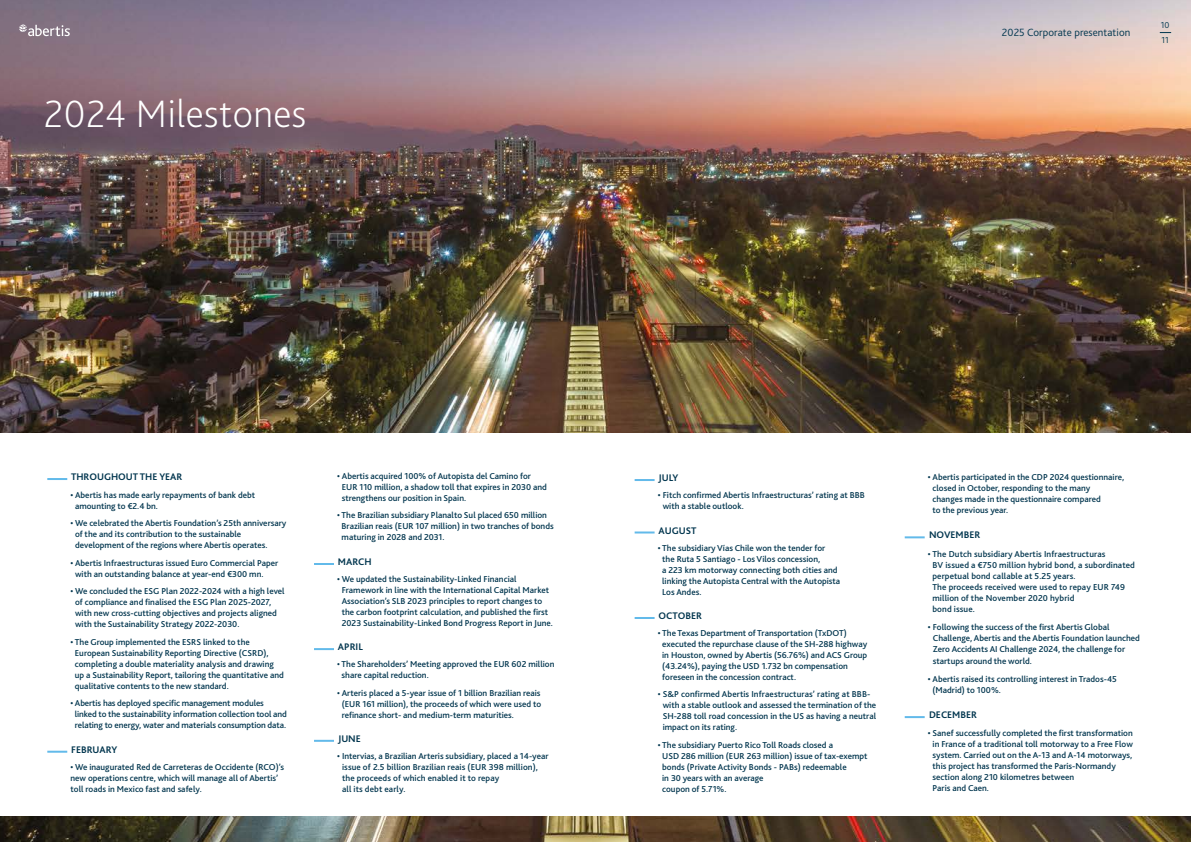
<style>
.page{position:relative;width:1191px;height:842px;background:#fff}
.page>*{position:absolute;margin:0;border:0;box-sizing:border-box;transform-origin:0 0}
.t1{font:200 40px "Bliss 2";letter-spacing:.01em;color:#fff}
.t2{font:300 11px "Bliss 2";letter-spacing:.005em;color:#00354e}
.t3{font:700 10px "Bliss 2";color:#00354e}
.t4{font:500 9px/11px "Bliss 2";color:#00354e}
.t5{font:300 9px/15px "Bliss 2";color:#00354e}
</style>
<div class="page">
<img style="left:0;top:0;width:1191px;height:432px">
<img style="left:0;top:816px;width:1191px;height:26px">
<svg style="left:1159px;top:32px;width:12px;height:1px"></svg>
<svg style="left:19px;top:25px;width:51px;height:11px"></svg>
<hr style="left:47px;top:478px;width:20px;height:2px;background:#62baea">
<hr style="left:47px;top:751px;width:20px;height:2px;background:#62baea">
<hr style="left:314px;top:563px;width:20px;height:2px;background:#62baea">
<hr style="left:314px;top:648px;width:20px;height:2px;background:#62baea">
<hr style="left:314px;top:740px;width:20px;height:2px;background:#62baea">
<hr style="left:634px;top:479px;width:20px;height:2px;background:#62baea">
<hr style="left:634px;top:531px;width:20px;height:2px;background:#62baea">
<hr style="left:634px;top:617px;width:20px;height:2px;background:#62baea">
<hr style="left:904px;top:536px;width:20px;height:2px;background:#62baea">
<hr style="left:904px;top:716px;width:20px;height:2px;background:#62baea">
<h1 class="t1" style="left:44px;top:89px;width:264px">2024 Milestones</h1>
<p class="t2" style="left:1002px;top:25px;width:130px">2025 Corporate presentation</p>
<p class="t5" style="left:1160px;top:17px;width:10px">10<br>11</p>
<p class="t3" style="left:71px;top:470px;width:113px">THROUGHOUT THE YEAR</p>
<p class="t4" style="left:75px;top:489px;width:182px;text-indent:-5px">• Abertis has made early repayments of bank debt amounting to €2.4 bn.</p>
<p class="t4" style="left:75px;top:517px;width:213px;text-indent:-4px">• We celebrated the Abertis Foundation’s 25th anniversary of the and its contribution to the sustainable development of the regions where Abertis operates.</p>
<p class="t4" style="left:75px;top:557px;width:205px;text-indent:-5px">• Abertis Infraestructuras issued Euro Commercial Paper with an outstanding balance at year-end €300 mn.</p>
<p class="t4" style="left:75px;top:585px;width:211px;text-indent:-4px">• We concluded the ESG Plan 2022-2024 with a high level of compliance and finalised the ESG Plan 2025-2027, with new cross-cutting objectives and projects aligned with the Sustainability Strategy 2022-2030.</p>
<p class="t4" style="left:75px;top:636px;width:210px;text-indent:-4px">• The Group implemented the ESRS linked to the European Sustainability Reporting Directive (CSRD), completing a double materiality analysis and drawing up a Sustainability Report, tailoring the quantitative and qualitative contents to the new standard.</p>
<p class="t4" style="left:75px;top:697px;width:214px;text-indent:-4px">• Abertis has deployed specific management modules linked to the sustainability information collection tool and relating to energy, water and materials consumption data.</p>
<p class="t3" style="left:71px;top:743px;width:48px">FEBRUARY</p>
<p class="t4" style="left:71px;top:761px;width:215px">• We inaugurated Red de Carreteras de Occidente (RCO)’s new operations centre, which will manage all of Abertis’ toll roads in Mexico fast and safely.</p>
<p class="t4" style="left:342px;top:470px;width:207px;text-indent:-5px">• Abertis acquired 100% of Autopista del Camino for<br>EUR 110 million, a shadow toll that expires in 2030 and strengthens our position in Spain.</p>
<p class="t4" style="left:341px;top:510px;width:214px;text-indent:-4px">• The Brazilian subsidiary Planalto Sul placed 650 million<br>Brazilian reais (EUR 107 million) in two tranches of bonds maturing in 2028 and 2031.</p>
<p class="t3" style="left:338px;top:555px;width:35px">MARCH</p>
<p class="t4" style="left:342px;top:573px;width:213px;text-indent:-4px">• We updated the Sustainability-Linked Financial Framework in line with the International Capital Market Association’s SLB 2023 principles to report changes to the carbon footprint calculation, and published the first 2023 Sustainability-Linked Bond Progress Report in June.</p>
<p class="t3" style="left:338px;top:640px;width:26px">APRIL</p>
<p class="t4" style="left:341px;top:659px;width:214px;text-indent:-4px">• The Shareholders’ Meeting approved the EUR 602 million share capital reduction.</p>
<p class="t4" style="left:342px;top:687px;width:201px;text-align:justify;text-indent:-5px">• Arteris placed a 5-year issue of 1 billion Brazilian reais (EUR 161 million), the proceeds of which were used to refinance short- and medium-term maturities.</p>
<p class="t3" style="left:338px;top:732px;width:24px">JUNE</p>
<p class="t4" style="left:342px;top:750px;width:208px;text-indent:-5px">• Intervias, a Brazilian Arteris subsidiary, placed a 14-year issue of 2.5 billion Brazilian reais (EUR 398 million), the proceeds of which enabled it to repay<br>all its debt early.</p>
<p class="t3" style="left:658px;top:471px;width:21px">JULY</p>
<p class="t4" style="left:662px;top:489px;width:203px;text-indent:-5px">• Fitch confirmed Abertis Infraestructuras’ rating at BBB with a stable outlook.</p>
<p class="t3" style="left:658px;top:524px;width:39px">AUGUST</p>
<p class="t4" style="left:662px;top:542px;width:180px;text-indent:-4px">• The subsidiary Vías Chile won the tender for<br>the Ruta 5 Santiago - Los Vilos concession,<br>a 223 km motorway connecting both cities and linking the Autopista Central with the Autopista Los Andes.</p>
<p class="t3" style="left:658px;top:609px;width:45px">OCTOBER</p>
<p class="t4" style="left:662px;top:627px;width:206px;text-indent:-4px">• The Texas Department of Transportation (TxDOT) executed the repurchase clause of the SH-288 highway in Houston, owned by Abertis (56.76%) and ACS Group (43.24%), paying the USD 1.732 bn compensation foreseen in the concession contract.</p>
<p class="t4" style="left:662px;top:689px;width:215px;text-indent:-5px">• S&amp;P confirmed Abertis Infraestructuras’ rating at BBB&shy;with a stable outlook and assessed the termination of the SH-288 toll road concession in the US as having a neutral impact on its rating.</p>
<p class="t4" style="left:662px;top:739px;width:207px;text-indent:-4px">• The subsidiary Puerto Rico Toll Roads closed a<br>USD 286 million (EUR 263 million) issue of tax-exempt bonds (Private Activity Bonds - PABs) redeemable<br>in 30 years with an average<br>coupon of 5.71%.</p>
<p class="t4" style="left:932px;top:471px;width:193px;text-indent:-5px">• Abertis participated in the CDP 2024 questionnaire, closed in October, responding to the many<br>changes made in the questionnaire compared<br>to the previous year.</p>
<p class="t3" style="left:929px;top:529px;width:53px">NOVEMBER</p>
<p class="t4" style="left:932px;top:548px;width:204px;text-indent:-4px">• The Dutch subsidiary Abertis Infraestructuras<br>BV issued a €750 million hybrid bond, a subordinated perpetual bond callable at 5.25 years.<br>The proceeds received were used to repay EUR 749 million of the November 2020 hybrid<br>bond issue.</p>
<p class="t4" style="left:932px;top:621px;width:209px;text-indent:-5px">• Following the success of the first Abertis Global Challenge, Abertis and the Abertis Foundation launched Zero Accidents AI Challenge 2024, the challenge for startups around the world.</p>
<p class="t4" style="left:932px;top:673px;width:186px;text-indent:-5px">• Abertis raised its controlling interest in Trados-45 (Madrid) to 100%.</p>
<p class="t3" style="left:929px;top:708px;width:50px">DECEMBER</p>
<p class="t4" style="left:932px;top:728px;width:202px;text-indent:-5px">• Sanef successfully completed the first transformation in France of a traditional toll motorway to a Free Flow system. Carried out on the A-13 and A-14 motorways, this project has transformed the Paris-Normandy section along 210 kilometres between<br>Paris and Caen.</p>
</div>
